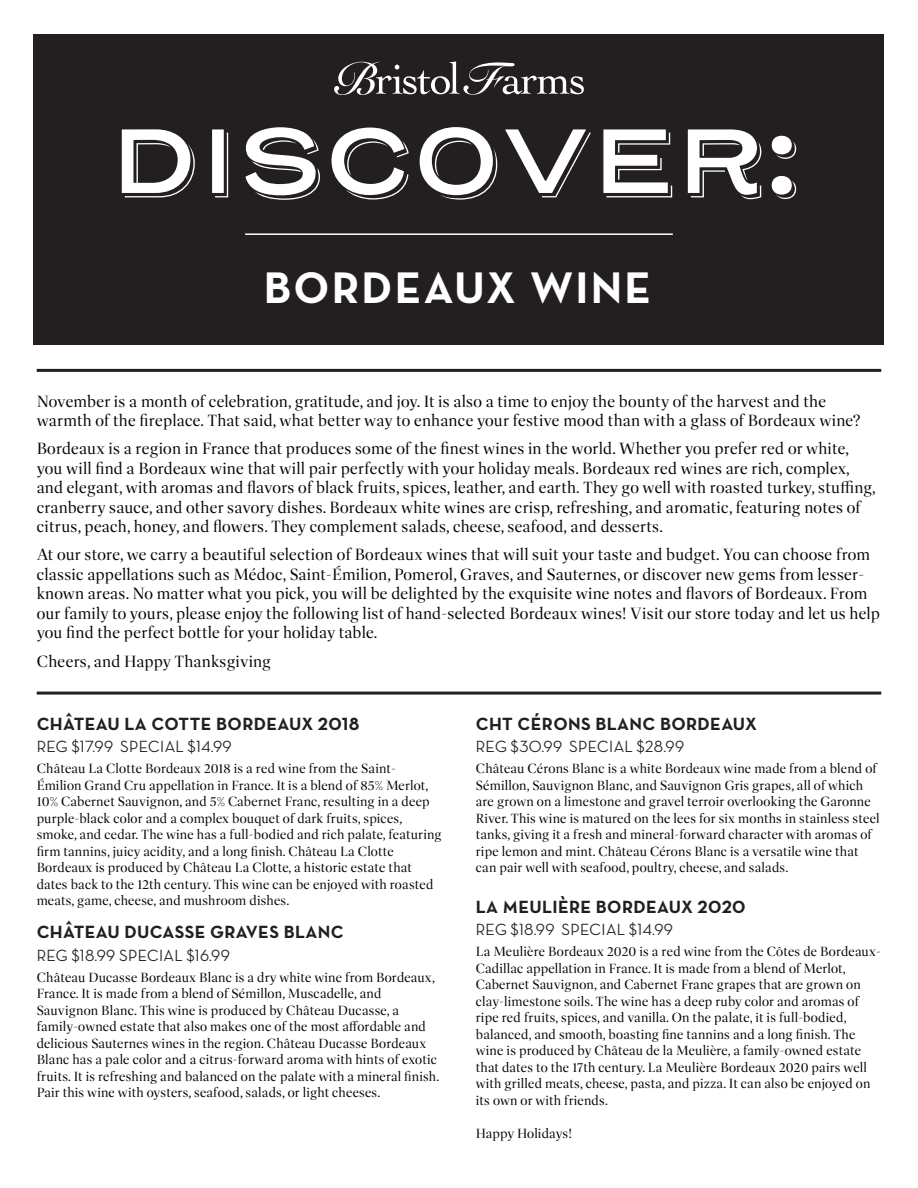
<style>
.page{position:relative;width:918px;height:1188px;background:#fff}
.page>*{position:absolute;margin:0;border:0;box-sizing:border-box;transform-origin:0 0}
.t1{font:45px "Neutra Text Bold Alt";letter-spacing:.05em;color:#fff}
.DISCOVER_Headlines{font:18px "Neutra Text Bold Alt";letter-spacing:.02em;color:#231f20}
.BODY_COPY{font:16.5px/19.5px "Dashiell Fine";letter-spacing:.01em;color:#040503}
.DISCOVER_Headlines-2{font:500 16.5px "Neutra Disp";letter-spacing:.02em;color:#231f20}
.WINE_NAME{font:13.5px/16.5px "Dashiell Fine";letter-spacing:.01em;color:#040503}
</style>
<div class="page">
<hr style="left:37px;top:692px;width:844px;height:3px;background:#231f20">
<div style="left:34px;top:34px;width:850px;height:311px;background:#231f20"></div>
<svg style="left:334px;top:61px;width:250px;height:34px"></svg>
<hr style="left:37px;top:369px;width:844px;height:3px;background:#231f20">
<svg style="left:122px;top:129px;width:73px;height:68px"></svg>
<svg style="left:212px;top:129px;width:16px;height:68px"></svg>
<svg style="left:245px;top:127px;width:75px;height:73px"></svg>
<svg style="left:332px;top:128px;width:77px;height:72px"></svg>
<svg style="left:420px;top:127px;width:77px;height:73px"></svg>
<svg style="left:505px;top:129px;width:86px;height:68px"></svg>
<svg style="left:603px;top:129px;width:69px;height:68px"></svg>
<svg style="left:688px;top:129px;width:73px;height:70px"></svg>
<svg style="left:772px;top:136px;width:24px;height:23px"></svg>
<svg style="left:772px;top:176px;width:24px;height:23px"></svg>
<hr style="left:245px;top:233px;width:428px;height:2px;background:#fff">
<p class="t1" style="left:264px;top:260px;width:389px">BORDEAUX WINE</p>
<p class="BODY_COPY" style="left:37px;top:392px;width:826px">November is a month of celebration, gratitude, and joy. It is also a time to enjoy the bounty of the harvest and the warmth of the fireplace. That said, what better way to enhance your festive mood than with a glass of Bordeaux wine?</p>
<p class="BODY_COPY" style="left:37px;top:439px;width:841px">Bordeaux is a region in France that produces some of the finest wines in the world. Whether you prefer red or white, you will find a Bordeaux wine that will pair perfectly with your holiday meals. Bordeaux red wines are rich, complex, and elegant, with aromas and flavors of black fruits, spices, leather, and earth. They go well with roasted turkey, stuffing, cranberry sauce, and other savory dishes. Bordeaux white wines are crisp, refreshing, and aromatic, featuring notes of citrus, peach, honey, and flowers. They complement salads, cheese, seafood, and desserts.</p>
<p class="BODY_COPY" style="left:37px;top:545px;width:845px">At our store, we carry a beautiful selection of Bordeaux wines that will suit your taste and budget. You can choose from classic appellations such as Médoc, Saint-Émilion, Pomerol, Graves, and Sauternes, or discover new gems from lesser&shy;known areas. No matter what you pick, you will be delighted by the exquisite wine notes and flavors of Bordeaux. From our family to yours, please enjoy the following list of hand-selected Bordeaux wines! Visit our store today and let us help you find the perfect bottle for your holiday table.</p>
<p class="BODY_COPY" style="left:37px;top:652px;width:236px">Cheers, and Happy Thanksgiving</p>
<p class="DISCOVER_Headlines" style="left:37px;top:712px;width:324px">CHÂTEAU LA COTTE BORDEAUX 2018</p>
<p class="DISCOVER_Headlines-2" style="left:37px;top:737px;width:197px">REG $17.99 SPECIAL $14.99</p>
<p class="WINE_NAME" style="left:37px;top:760px;width:406px">Château La Clotte Bordeaux 2018 is a red wine from the Saint-Émilion Grand Cru appellation in France. It is a blend of 85% Merlot, 10% Cabernet Sauvignon, and 5% Cabernet Franc, resulting in a deep purple-black color and a complex bouquet of dark fruits, spices, smoke, and cedar. The wine has a full-bodied and rich palate, featuring firm tannins, juicy acidity, and a long finish. Château La Clotte Bordeaux is produced by Château La Clotte, a historic estate that dates back to the 12th century. This wine can be enjoyed with roasted meats, game, cheese, and mushroom dishes.</p>
<p class="DISCOVER_Headlines" style="left:37px;top:921px;width:308px">CHÂTEAU DUCASSE GRAVES BLANC</p>
<p class="DISCOVER_Headlines-2" style="left:37px;top:946px;width:195px">REG $18.99 SPECIAL $16.99</p>
<p class="WINE_NAME" style="left:37px;top:969px;width:404px">Château Ducasse Bordeaux Blanc is a dry white wine from Bordeaux, France. It is made from a blend of Sémillon, Muscadelle, and Sauvignon Blanc. This wine is produced by Château Ducasse, a family-owned estate that also makes one of the most affordable and delicious Sauternes wines in the region. Château Ducasse Bordeaux Blanc has a pale color and a citrus-forward aroma with hints of exotic fruits. It is refreshing and balanced on the palate with a mineral finish.<br>Pair this wine with oysters, seafood, salads, or light cheeses.</p>
<p class="DISCOVER_Headlines" style="left:476px;top:712px;width:283px">CHT CÉRONS BLANC BORDEAUX</p>
<p class="DISCOVER_Headlines-2" style="left:476px;top:737px;width:210px">REG $30.99 SPECIAL $28.99</p>
<p class="WINE_NAME" style="left:476px;top:760px;width:405px">Château Cérons Blanc is a white Bordeaux wine made from a blend of Sémillon, Sauvignon Blanc, and Sauvignon Gris grapes, all of which are grown on a limestone and gravel terroir overlooking the Garonne River. This wine is matured on the lees for six months in stainless steel tanks, giving it a fresh and mineral-forward character with aromas of ripe lemon and mint. Château Cérons Blanc is a versatile wine that can pair well with seafood, poultry, cheese, and salads.</p>
<p class="DISCOVER_Headlines" style="left:476px;top:895px;width:271px">LA MEULIÈRE BORDEAUX 2020</p>
<p class="DISCOVER_Headlines-2" style="left:476px;top:920px;width:199px">REG $18.99 SPECIAL $14.99</p>
<p class="WINE_NAME" style="left:476px;top:943px;width:407px">La Meulière Bordeaux 2020 is a red wine from the Côtes de Bordeaux-Cadillac appellation in France. It is made from a blend of Merlot, Cabernet Sauvignon, and Cabernet Franc grapes that are grown on clay-limestone soils. The wine has a deep ruby color and aromas of ripe red fruits, spices, and vanilla. On the palate, it is full-bodied, balanced, and smooth, boasting fine tannins and a long finish. The wine is produced by Château de la Meulière, a family-owned estate that dates to the 17th century. La Meulière Bordeaux 2020 pairs well with grilled meats, cheese, pasta, and pizza. It can also be enjoyed on its own or with friends.</p>
<p class="WINE_NAME" style="left:476px;top:1125px;width:98px">Happy Holidays!</p>
</div>
